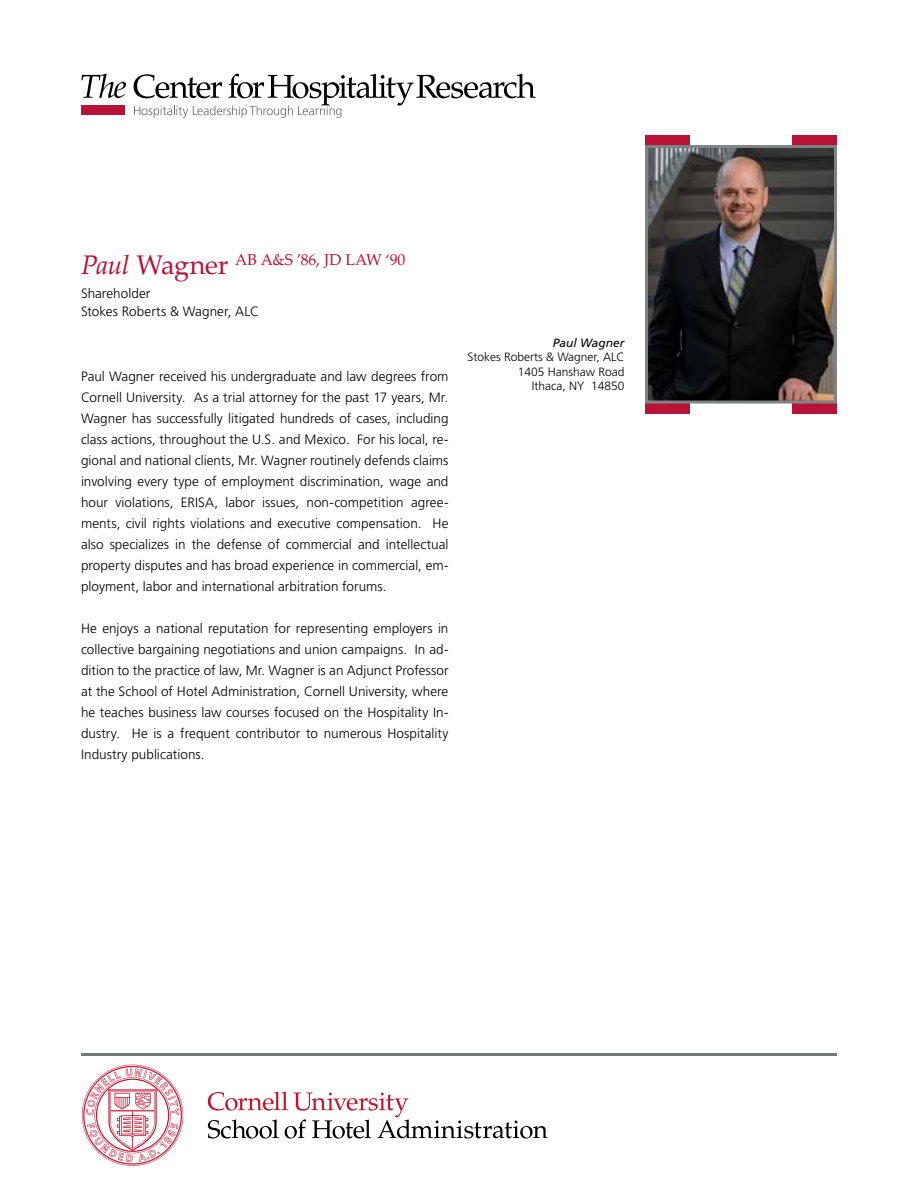
<style>
.page{position:relative;width:918px;height:1188px;background:#fff}
.page>*{position:absolute;margin:0;border:0;box-sizing:border-box;transform-origin:0 0}
.t1{font:15.75px "Palatino Linotype";letter-spacing:-.005em;color:#b81237}
.t2{font:300 13.5px/21px "Frutiger LT Std";letter-spacing:.005em;color:#000;text-align:justify}
.t3{font:300 12px/14.4px "Frutiger LT Std";color:#000;text-align:right}
.t4{font:italic 12px "Frutiger LT Std";color:#000}
.s1{font-style:italic;font-size:27px}
.s2{font-size:27px}
</style>
<div class="page">
<svg style="left:81px;top:74px;width:45px;height:24px"></svg>
<div style="left:81px;top:105px;width:44px;height:10px;background:#b81237"></div>
<svg style="left:134px;top:74px;width:402px;height:44px"></svg>
<svg style="left:208px;top:1092px;width:340px;height:47px"></svg>
<svg style="left:82px;top:1065px;width:101px;height:101px"></svg>
<hr style="left:81px;top:1053px;width:756px;height:3px;background:#77787b">
<div style="left:645px;top:135px;width:44px;height:10px;background:#b81237"></div>
<div style="left:793px;top:135px;width:44px;height:10px;background:#b81237"></div>
<div style="left:645px;top:404px;width:44px;height:10px;background:#b81237"></div>
<div style="left:793px;top:404px;width:44px;height:10px;background:#b81237"></div>
<img style="left:649px;top:149px;width:184px;height:251px">
<div style="left:645px;top:145px;width:192px;height:259px;border:3px solid #808285"></div>
<p class="t1" style="left:81px;top:249px;width:326px"><span class="s1">Paul</span> <span class="s2">Wagner</span> AB A&amp;S ’86, JD LAW ‘90</p>
<p class="t2" style="left:81px;top:285px;width:180px;line-height:18px">Shareholder<br>Stokes Roberts &amp; Wagner, ALC</p>
<p class="t2" style="left:81px;top:366px;width:369px">Paul Wagner received his undergraduate and law degrees from Cornell University. As a trial attorney for the past 17 years, Mr.<br>Wagner has successfully litigated hundreds of cases, including class actions, throughout the U.S. and Mexico. For his local, re&shy;gional and national clients, Mr. Wagner routinely defends claims involving every type of employment discrimination, wage and hour violations, ERISA, labor issues, non-competition agree&shy;ments, civil rights violations and executive compensation. He also specializes in the defense of commercial and intellectual property disputes and has broad experience in commercial, em&shy;ployment, labor and international arbitration forums.</p>
<p class="t2" style="left:81px;top:618px;width:369px">He enjoys a national reputation for representing employers in collective bargaining negotiations and union campaigns. In ad&shy;dition to the practice of law, Mr. Wagner is an Adjunct Professor at the School of Hotel Administration, Cornell University, where he teaches business law courses focused on the Hospitality In&shy;dustry. He is a frequent contributor to numerous Hospitality Industry publications.</p>
<p class="t4" style="left:553px;top:336px;width:73px">Paul Wagner</p>
<p class="t3" style="left:467px;top:350px;width:159px">Stokes Roberts &amp; Wagner, ALC<br>1405 Hanshaw Road<br>Ithaca, NY 14850</p>
</div>
